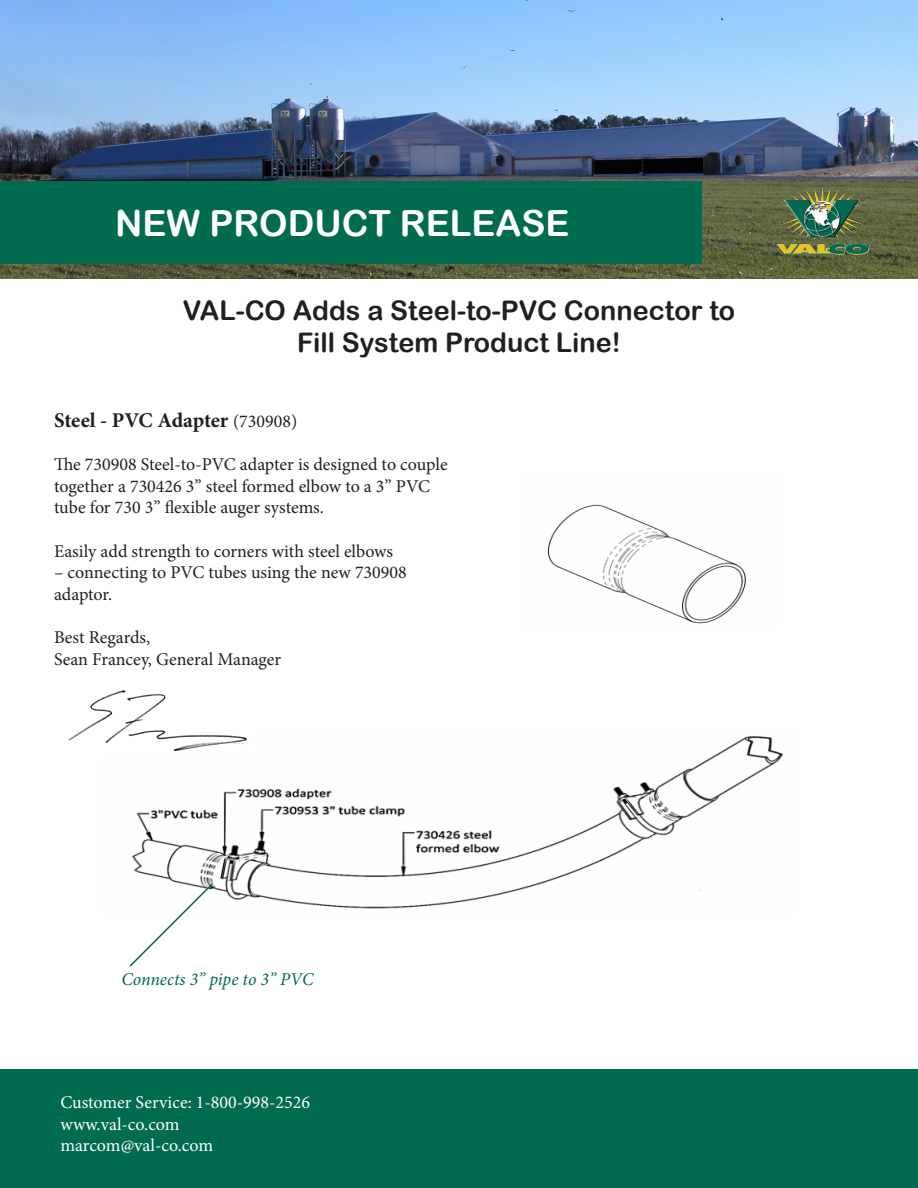
<style>
.page{position:relative;width:918px;height:1188px;background:#fff}
.page>*{position:absolute;margin:0;border:0;box-sizing:border-box;transform-origin:0 0}
.t1{font:36px "Arial Rounded MT Bold";color:#fff}
.t2{font:27px/32.4px "Arial Rounded MT Bold";color:#231f20;text-align:center}
.t3{font:700 21px "Minion Pro";letter-spacing:-.01em;color:#231f20}
.t4{font:18px/21.6px "Minion Pro";color:#231f20}
.t5{font:18px "Minion Pro";color:#fff}
.t6{font:italic 18px "Minion Pro";letter-spacing:-.005em;color:#006b4f}
.s1{font-weight:400;font-size:18px}
</style>
<div class="page">
<div style="left:0;top:1069px;width:918px;height:119px;background:#006b4f"></div>
<img style="left:0;top:0;width:918px;height:278px">
<div style="left:0;top:181px;width:702px;height:83px;background:#006b4f"></div>
<img style="left:775px;top:186px;width:98px;height:73px">
<img style="left:132px;top:736px;width:652px;height:173px">
<svg style="left:129px;top:882px;width:85px;height:85px"></svg>
<img style="left:68px;top:690px;width:190px;height:67px">
<img style="left:548px;top:504px;width:198px;height:120px">
<p class="t1" style="left:115px;top:202px;width:456px">NEW PRODUCT RELEASE</p>
<p class="t2" style="left:183px;top:294px;width:554px">VAL-CO Adds a Steel-to-PVC Connector to<br>Fill System Product Line!</p>
<p class="t3" style="left:54px;top:406px;width:245px">Steel - PVC Adapter <span class="s1">(730908)</span></p>
<p class="t4" style="left:54px;top:454px;width:395px">The 730908 Steel-to-PVC adapter is designed to couple</p>
<p class="t4" style="left:54px;top:475px;width:378px">together a 730426 3” steel formed elbow to a 3” PVC</p>
<p class="t4" style="left:54px;top:497px;width:272px">tube for 730 3” flexible auger systems.</p>
<p class="t4" style="left:54px;top:540px;width:341px">Easily add strength to corners with steel elbows</p>
<p class="t4" style="left:54px;top:562px;width:354px">– connecting to PVC tubes using the new 730908 adaptor.</p>
<p class="t4" style="left:54px;top:627px;width:98px">Best Regards,</p>
<p class="t4" style="left:54px;top:648px;width:229px">Sean Francey, General Manager</p>
<p class="t6" style="left:122px;top:967px;width:193px">Connects 3” pipe to 3” PVC</p>
<p class="t5" style="left:60px;top:1090px;width:251px">Customer Service: 1-800-998-2526</p>
<p class="t5" style="left:60px;top:1112px;width:121px">www.val-co.com</p>
<p class="t5" style="left:60px;top:1134px;width:154px">marcom@val-co.com</p>
</div>
